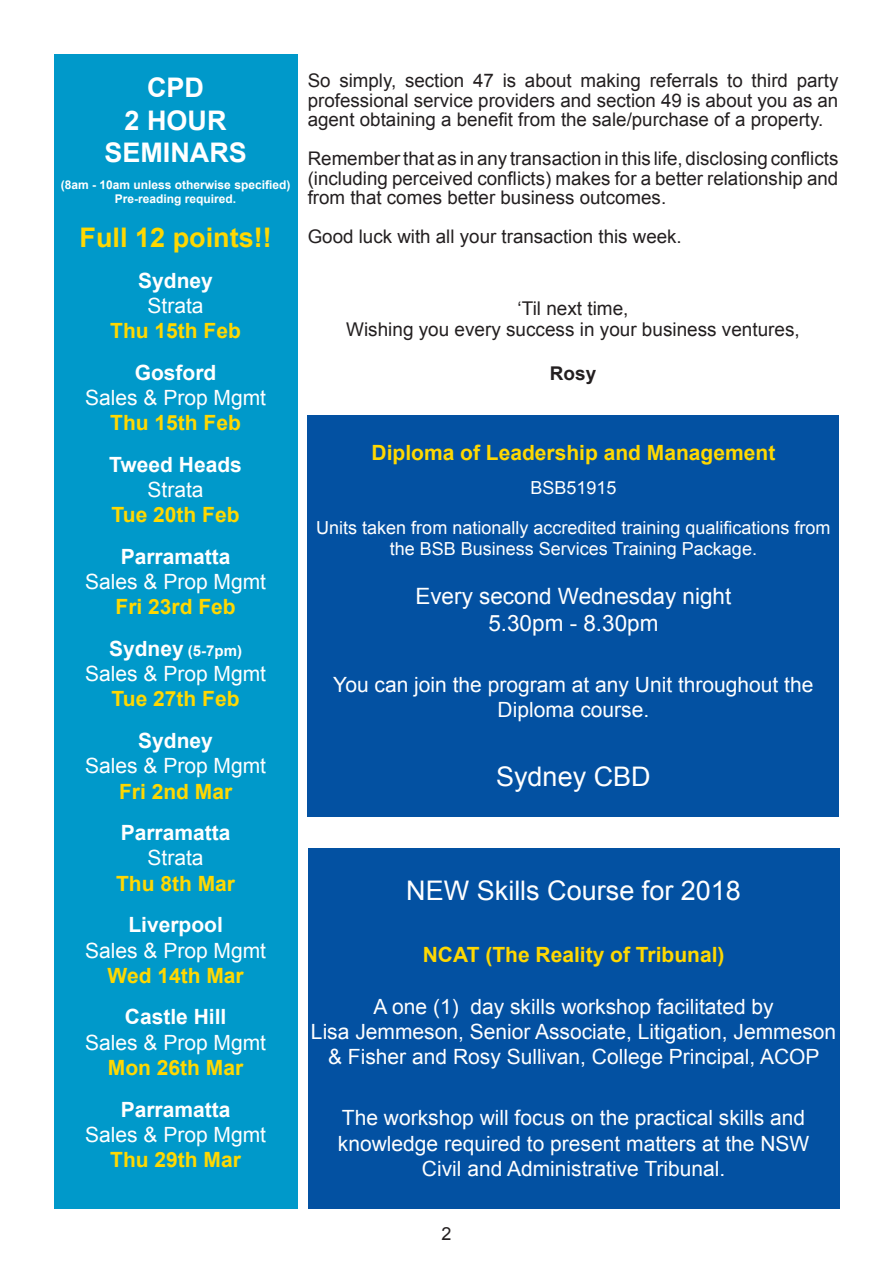
<style>
.page{position:relative;width:893px;height:1263px;background:#fff}
.page>*{position:absolute;margin:0;border:0;box-sizing:border-box;transform-origin:0 0}
.t1{font:27px "Arial";color:#fff}
.t2{font:700 27px "Arial";color:#fff}
.t3{font:700 27px "Arial";color:#ffd801}
.t4{font:22.5px "Arial";color:#fff}
.t5{font:21px/25.2px "Arial";color:#fff;text-align:center}
.t6{font:700 21px "Arial";color:#ffd801}
.t7{font:700 21px "Arial";color:#fff}
.t8{font:18.9px "Arial";color:#231f20}
.t9{font:700 18.9px "Arial";color:#231f20}
.Body_Text{font:18.75px/19.5px "Arial";color:#231f20;text-align:justify}
.t10{font:18px/21.6px "Arial";color:#fff;text-align:center}
.t11{font:18px "Arial";color:#231f20}
.t12{font:700 15px "Arial";color:#fff}
.t13{font:700 12px "Arial";color:#fff}
.s1{font-size:21px}
</style>
<div class="page">
<div style="left:54px;top:54px;width:243px;height:1155px;background:#0099ca"></div>
<div style="left:308px;top:415px;width:531px;height:401px;background:#0351a2"></div>
<div style="left:308px;top:848px;width:531px;height:361px;background:#0351a2"></div>
<p class="t2" style="left:147px;top:70px;width:58px">CPD</p>
<p class="t2" style="left:125px;top:102px;width:104px">2 HOUR</p>
<p class="t2" style="left:104px;top:135px;width:144px">SEMINARS</p>
<p class="t13" style="left:61px;top:176px;width:231px">(8am - 10am unless otherwise specified)</p>
<p class="t13" style="left:115px;top:191px;width:123px">Pre-reading required.</p>
<p class="t3" style="left:80px;top:220px;width:194px">Full 12 points!!</p>
<p class="t7" style="left:138px;top:266px;width:76px">Sydney</p>
<p class="t5" style="left:148px;top:293px;width:58px">Strata</p>
<p class="t6" style="left:110px;top:317px;width:132px">Thu 15th Feb</p>
<p class="t7" style="left:135px;top:358px;width:83px">Gosford</p>
<p class="t5" style="left:85px;top:385px;width:182px">Sales &amp; Prop Mgmt</p>
<p class="t6" style="left:110px;top:409px;width:132px">Thu 15th Feb</p>
<p class="t7" style="left:109px;top:450px;width:134px">Tweed Heads</p>
<p class="t5" style="left:148px;top:477px;width:58px">Strata</p>
<p class="t6" style="left:112px;top:501px;width:129px">Tue 20th Feb</p>
<p class="t7" style="left:121px;top:542px;width:111px">Parramatta</p>
<p class="t5" style="left:85px;top:569px;width:182px">Sales &amp; Prop Mgmt</p>
<p class="t6" style="left:116px;top:593px;width:122px">Fri 23rd Feb</p>
<p class="t12" style="left:109px;top:641px;width:135px"><span class="s1">Sydney</span> (5-7pm)</p>
<p class="t5" style="left:85px;top:661px;width:182px">Sales &amp; Prop Mgmt</p>
<p class="t6" style="left:112px;top:685px;width:129px">Tue 27th Feb</p>
<p class="t7" style="left:138px;top:727px;width:76px">Sydney</p>
<p class="t5" style="left:85px;top:753px;width:182px">Sales &amp; Prop Mgmt</p>
<p class="t6" style="left:119px;top:777px;width:115px">Fri 2nd Mar</p>
<p class="t7" style="left:121px;top:819px;width:111px">Parramatta</p>
<p class="t5" style="left:148px;top:846px;width:58px">Strata</p>
<p class="t6" style="left:116px;top:869px;width:121px">Thu 8th Mar</p>
<p class="t7" style="left:128px;top:911px;width:96px">Liverpool</p>
<p class="t5" style="left:85px;top:938px;width:182px">Sales &amp; Prop Mgmt</p>
<p class="t6" style="left:108px;top:961px;width:138px">Wed 14th Mar</p>
<p class="t7" style="left:125px;top:1003px;width:103px">Castle Hill</p>
<p class="t5" style="left:85px;top:1030px;width:182px">Sales &amp; Prop Mgmt</p>
<p class="t6" style="left:108px;top:1053px;width:137px">Mon 26th Mar</p>
<p class="t7" style="left:121px;top:1095px;width:111px">Parramatta</p>
<p class="t5" style="left:85px;top:1122px;width:182px">Sales &amp; Prop Mgmt</p>
<p class="t6" style="left:110px;top:1145px;width:132px">Thu 29th Mar</p>
<p class="Body_Text" style="left:308px;top:71px;width:532px">So simply, section 47 is about making referrals to third party professional service providers and section 49 is about you as an agent obtaining a benefit from the sale/purchase of a property.</p>
<p class="Body_Text" style="left:308px;top:149px;width:532px">Remember that as in any transaction in this life, disclosing conflicts (including perceived conflicts) makes for a better relationship and from that comes better business outcomes.</p>
<p class="Body_Text" style="left:308px;top:227px;width:376px">Good luck with all your transaction this week.</p>
<p class="t8" style="left:518px;top:295px;width:112px">‘Til next time,</p>
<p class="t8" style="left:346px;top:317px;width:455px">Wishing you every success in your business ventures,</p>
<p class="t9" style="left:550px;top:361px;width:48px">Rosy</p>
<p class="t6" style="left:372px;top:438px;width:405px">Diploma of Leadership and Management</p>
<p class="t10" style="left:530px;top:477px;width:88px">BSB51915</p>
<p class="t10" style="left:316px;top:517px;width:516px">Units taken from nationally accredited training qualifications from the BSB Business Services Training Package.</p>
<p class="t4" style="left:415px;top:581px;width:317px">Every second Wednesday night</p>
<p class="t4" style="left:488px;top:608px;width:172px">5.30pm - 8.30pm</p>
<p class="t5" style="left:333px;top:672px;width:482px">You can join the program at any Unit throughout the<br>Diploma course.</p>
<p class="t1" style="left:496px;top:758px;width:156px">Sydney CBD</p>
<p class="t1" style="left:406px;top:873px;width:336px">NEW Skills Course for 2018</p>
<p class="t6" style="left:423px;top:940px;width:303px">NCAT (The Reality of Tribunal)</p>
<p class="t5" style="left:373px;top:994px;width:402px">A one (1) day skills workshop facilitated by</p>
<p class="t5" style="left:311px;top:1019px;width:527px">Lisa Jemmeson, Senior Associate, Litigation, Jemmeson &amp; Fisher and Rosy Sullivan, College Principal, ACOP</p>
<p class="t5" style="left:338px;top:1106px;width:473px;text-align:left">The workshop will focus on the practical skills and knowledge required to present matters at the NSW</p>
<p class="t5" style="left:422px;top:1156px;width:305px">Civil and Administrative Tribunal.</p>
<p class="t11" style="left:441px;top:1222px;width:12px">2</p>
</div>
